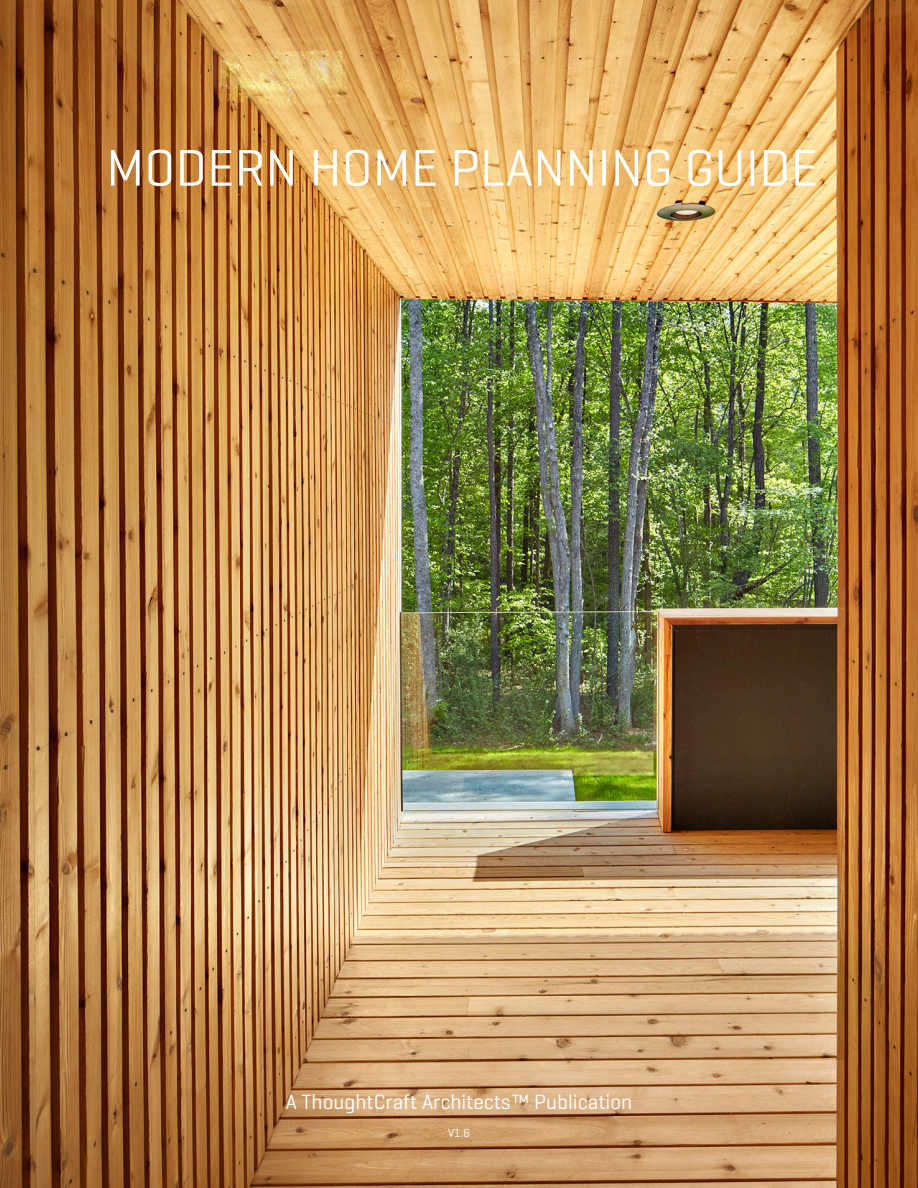
<style>
.page{position:relative;width:918px;height:1188px;background:#fff}
.page>*{position:absolute;margin:0;border:0;box-sizing:border-box;transform-origin:0 0}
.t1{font:52.5px "Geogrotesque";color:#fff}
.t2{font:21px "Geogrotesque";color:#fff}
.t3{font:12px "Geogrotesque";color:#fff}
</style>
<div class="page">
<img style="left:0;top:0;width:918px;height:1188px">
<p class="t1" style="left:106px;top:135px;width:713px">MODERN HOME PLANNING GUIDE</p>
<p class="t2" style="left:286px;top:1088px;width:348px">A ThoughtCraft Architects™ Publication</p>
<p class="t3" style="left:448px;top:1126px;width:23px">V1.6</p>
</div>
